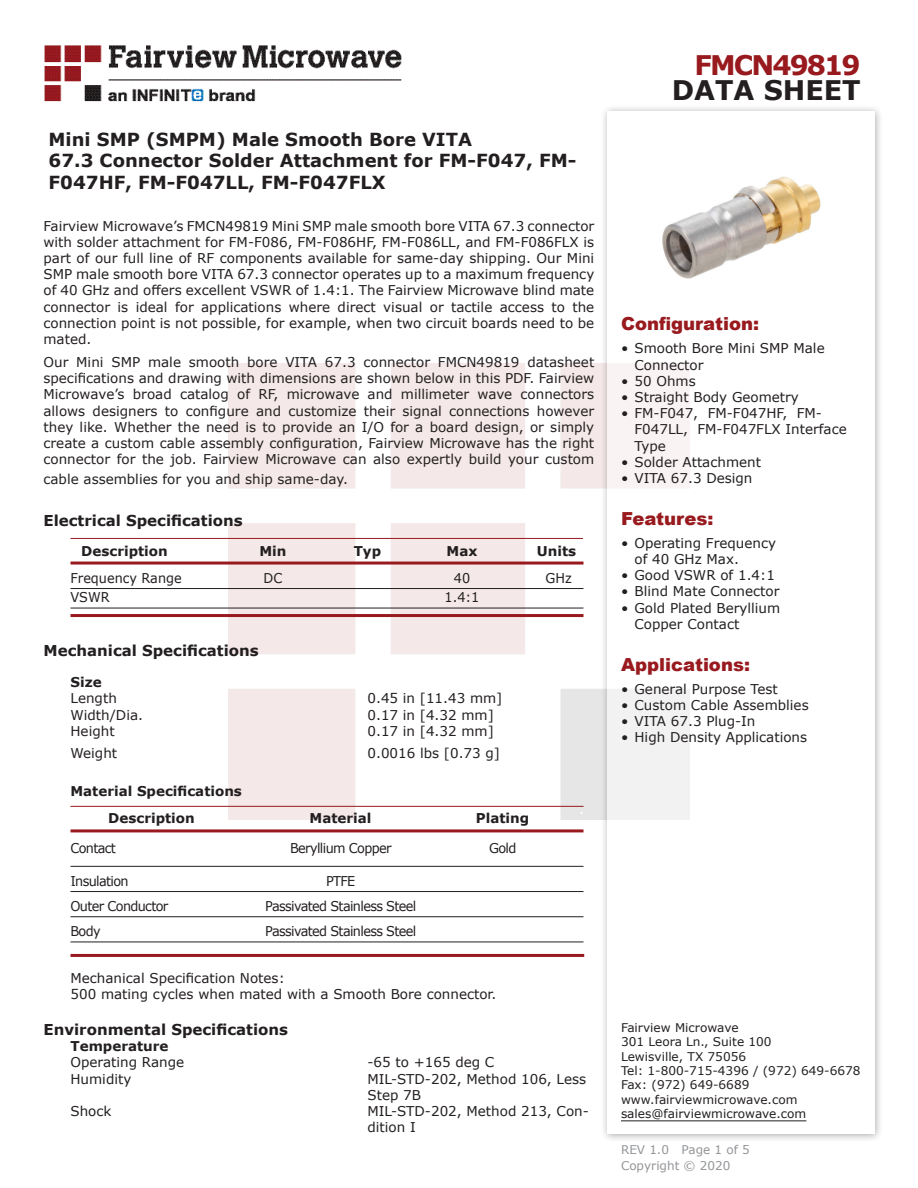
<style>
.page{position:relative;width:918px;height:1188px;background:#fff}
.page>*{position:absolute;margin:0;border:0;box-sizing:border-box;transform-origin:0 0}
.FM{font:700 27px "Verdana";letter-spacing:-.07em;color:#981a1e}
.t1{font:700 27px "Verdana";color:#231f20}
.Web_Description_Para{font:700 18px/21.6px "Verdana";color:#231f20}
.Applications_Header{font:900 18px "Arial";color:#981a1e}
.Head1{font:700 15px "Verdana";color:#231f20}
.MarketingDescription{font:13.5px/16.2px "Verdana";color:#231f20}
.Specs_Para{font:13.5px/16.2px "Verdana";color:#231f20}
.Table_Body_Connector{font:13.5px "Verdana";letter-spacing:-.05em;color:#231f20;scale:.95 1}
.Table-Body{font:13.5px "Verdana";color:#231f20;scale:.95 1}
.Head2{font:700 13.5px "Verdana";color:#231f20}
.Table_Header_Connect{font:700 13.5px "Verdana";color:#231f20}
.Table-Header{font:700 13.5px "Verdana";color:#231f20}
.Head2_after_Head1{font:700 13.5px "Verdana";color:#231f20}
.FM_Info{font:12px "Verdana";color:#231f20}
.REV_Info{font:12px "Verdana";color:#939598}
.Head1-2{font:700 10.5px "Verdana";color:#fff}
.Table-Body-2{font:7.5px "Verdana";color:#fff;scale:.95 1}
</style>
<div class="page">
<img style="left:44px;top:45px;width:358px;height:57px">
<hr style="left:70px;top:538px;width:513px;height:1px;background:#981a1e">
<hr style="left:70px;top:562px;width:514px;height:3px;background:#981a1e">
<hr style="left:70px;top:588px;width:514px;height:1px;background:#231f20">
<hr style="left:70px;top:608px;width:514px;height:1px;background:#231f20">
<hr style="left:70px;top:614px;width:514px;height:3px;background:#981a1e">
<hr style="left:70px;top:806px;width:514px;height:1px;background:#981a1e">
<hr style="left:70px;top:829px;width:514px;height:3px;background:#981a1e">
<hr style="left:70px;top:866px;width:514px;height:1px;background:#231f20">
<hr style="left:70px;top:891px;width:514px;height:1px;background:#231f20">
<hr style="left:70px;top:916px;width:514px;height:1px;background:#231f20">
<hr style="left:70px;top:942px;width:514px;height:1px;background:#231f20">
<hr style="left:70px;top:954px;width:514px;height:3px;background:#981a1e">
<div style="left:600px;top:104px;width:284px;height:1039px;background:#231f20;opacity:.75"></div>
<div style="left:608px;top:111px;width:267px;height:1023px;background:#fff"></div>
<hr style="left:621px;top:1120px;width:185px;height:1px;background:#231f20">
<img style="left:662px;top:176px;width:159px;height:103px">
<p class="Web_Description_Para" style="left:49px;top:128px;width:529px">Mini SMP (SMPM) Male Smooth Bore VITA<br>67.3 Connector Solder Attachment for FM-F047, FM-<br>F047HF, FM-F047LL, FM-F047FLX</p>
<p class="MarketingDescription" style="left:44px;top:217px;width:552px;text-align:justify">Fairview Microwave’s FMCN49819 Mini SMP male smooth bore VITA 67.3 connector with solder attachment for FM-F086, FM-F086HF, FM-F086LL, and FM-F086FLX is part of our full line of RF components available for same-day shipping. Our Mini SMP male smooth bore VITA 67.3 connector operates up to a maximum frequency of 40 GHz and offers excellent VSWR of 1.4:1. The Fairview Microwave blind mate connector is ideal for applications where direct visual or tactile access to the connection point is not possible, for example, when two circuit boards need to be mated.</p>
<p class="MarketingDescription" style="left:44px;top:354px;width:552px;text-align:justify">Our Mini SMP male smooth bore VITA 67.3 connector FMCN49819 datasheet specifications and drawing with dimensions are shown below in this PDF. Fairview Microwave’s broad catalog of RF, microwave and millimeter wave connectors allows designers to configure and customize their signal connections however they like. Whether the need is to provide an I/O for a board design, or simply create a custom cable assembly configuration, Fairview Microwave has the right connector for the job. Fairview Microwave can also expertly build your custom</p>
<p class="MarketingDescription" style="left:44px;top:471px;width:306px">cable assemblies for you and ship same-day.</p>
<p class="Head1" style="left:44px;top:510px;width:201px">Electrical Specifications</p>
<p class="Table-Header" style="left:81px;top:541px;width:88px">Description</p>
<p class="Table-Header" style="left:259px;top:541px;width:29px">Min</p>
<p class="Table-Header" style="left:354px;top:541px;width:29px">Typ</p>
<p class="Table-Header" style="left:447px;top:541px;width:32px">Max</p>
<p class="Table-Header" style="left:537px;top:541px;width:41px">Units</p>
<p class="Table-Body" style="left:70px;top:568px;width:119px">Frequency Range</p>
<p class="Table-Body" style="left:264px;top:568px;width:21px">DC</p>
<p class="Table-Body" style="left:454px;top:568px;width:19px">40</p>
<p class="Table-Body" style="left:546px;top:568px;width:29px">GHz</p>
<p class="Table-Body" style="left:70px;top:588px;width:43px">VSWR</p>
<p class="Table-Body" style="left:445px;top:588px;width:38px">1.4:1</p>
<p class="Head1" style="left:44px;top:640px;width:217px">Mechanical Specifications</p>
<p class="Head2" style="left:70px;top:673px;width:33px">Size</p>
<p class="Specs_Para" style="left:70px;top:690px;width:48px">Length</p>
<p class="Specs_Para" style="left:368px;top:690px;width:136px">0.45 in [11.43 mm]</p>
<p class="Specs_Para" style="left:70px;top:706px;width:74px">Width/Dia.</p>
<p class="Specs_Para" style="left:368px;top:706px;width:128px">0.17 in [4.32 mm]</p>
<p class="Specs_Para" style="left:70px;top:723px;width:46px">Height</p>
<p class="Specs_Para" style="left:368px;top:723px;width:128px">0.17 in [4.32 mm]</p>
<p class="Specs_Para" style="left:70px;top:745px;width:48px">Weight</p>
<p class="Specs_Para" style="left:368px;top:745px;width:134px">0.0016 lbs [0.73 g]</p>
<p class="Head2" style="left:70px;top:781px;width:173px">Material Specifications</p>
<p class="Head1-2" style="left:580px;top:803px;width:5px">.</p>
<p class="Table_Header_Connect" style="left:108px;top:809px;width:88px">Description</p>
<p class="Table_Header_Connect" style="left:310px;top:809px;width:63px">Material</p>
<p class="Table_Header_Connect" style="left:476px;top:809px;width:55px">Plating</p>
<p class="Table_Body_Connector" style="left:70px;top:839px;width:49px">Contact</p>
<p class="Table_Body_Connector" style="left:290px;top:839px;width:108px">Beryllium Copper</p>
<p class="Table_Body_Connector" style="left:489px;top:839px;width:30px">Gold</p>
<p class="Table_Body_Connector" style="left:70px;top:871px;width:63px">Insulation</p>
<p class="Table-Body-2" style="left:70px;top:878px;width:4px">.</p>
<p class="Table_Body_Connector" style="left:326px;top:871px;width:32px">PTFE</p>
<p class="Table_Body_Connector" style="left:70px;top:897px;width:105px">Outer Conductor</p>
<p class="Table-Body-2" style="left:70px;top:903px;width:4px">.</p>
<p class="Table_Body_Connector" style="left:265px;top:897px;width:160px">Passivated Stainless Steel</p>
<p class="Table_Body_Connector" style="left:70px;top:922px;width:33px">Body</p>
<p class="Table_Body_Connector" style="left:265px;top:922px;width:160px">Passivated Stainless Steel</p>
<p class="Specs_Para" style="left:70px;top:970px;width:216px">Mechanical Specification Notes:</p>
<p class="Specs_Para" style="left:70px;top:986px;width:427px">500 mating cycles when mated with a Smooth Bore connector.</p>
<p class="Head1" style="left:44px;top:1019px;width:246px">Environmental Specifications</p>
<p class="Head2_after_Head1" style="left:70px;top:1037px;width:100px">Temperature</p>
<p class="Specs_Para" style="left:70px;top:1054px;width:115px">Operating Range</p>
<p class="Specs_Para" style="left:368px;top:1054px;width:128px">-65 to +165 deg C</p>
<p class="Specs_Para" style="left:70px;top:1071px;width:62px">Humidity</p>
<p class="Specs_Para" style="left:368px;top:1071px;width:220px">MIL-STD-202, Method 106, Less<br>Step 7B</p>
<p class="Specs_Para" style="left:70px;top:1103px;width:42px">Shock</p>
<p class="Specs_Para" style="left:368px;top:1103px;width:223px">MIL-STD-202, Method 213, Con&shy;dition I</p>
<p class="FM" style="left:694px;top:46px;width:168px">FMCN49819</p>
<p class="t1" style="left:672px;top:71px;width:191px">DATA SHEET</p>
<p class="Applications_Header" style="left:621px;top:311px;width:140px">Configuration:</p>
<p class="MarketingDescription" style="left:634px;top:340px;width:192px;text-indent:-14px">• Smooth Bore Mini SMP Male<br>Connector</p>
<p class="MarketingDescription" style="left:621px;top:373px;width:76px">• 50 Ohms</p>
<p class="MarketingDescription" style="left:621px;top:389px;width:179px">• Straight Body Geometry</p>
<p class="MarketingDescription" style="left:634px;top:405px;width:214px;text-indent:-14px">• FM-F047, FM-F047HF, FM-<br>F047LL, FM-F047FLX Interface<br>Type</p>
<p class="MarketingDescription" style="left:621px;top:454px;width:142px">• Solder Attachment</p>
<p class="MarketingDescription" style="left:621px;top:470px;width:133px">• VITA 67.3 Design</p>
<p class="Applications_Header" style="left:621px;top:505px;width:94px">Features:</p>
<p class="MarketingDescription" style="left:634px;top:535px;width:143px;text-indent:-14px">• Operating Frequency of 40 GHz Max.</p>
<p class="MarketingDescription" style="left:621px;top:567px;width:155px">• Good VSWR of 1.4:1</p>
<p class="MarketingDescription" style="left:621px;top:583px;width:160px">• Blind Mate Connector</p>
<p class="MarketingDescription" style="left:634px;top:599px;width:147px;text-indent:-14px">• Gold Plated Beryllium<br>Copper Contact</p>
<p class="Applications_Header" style="left:621px;top:651px;width:131px">Applications:</p>
<p class="MarketingDescription" style="left:621px;top:680px;width:158px">• General Purpose Test</p>
<p class="MarketingDescription" style="left:621px;top:697px;width:189px">• Custom Cable Assemblies</p>
<p class="MarketingDescription" style="left:621px;top:713px;width:136px">• VITA 67.3 Plug-In</p>
<p class="MarketingDescription" style="left:621px;top:729px;width:188px">• High Density Applications</p>
<p class="FM_Info" style="left:621px;top:1019px;width:119px">Fairview Microwave</p>
<p class="FM_Info" style="left:621px;top:1034px;width:152px">301 Leora Ln., Suite 100</p>
<p class="FM_Info" style="left:621px;top:1048px;width:127px">Lewisville, TX 75056</p>
<p class="FM_Info" style="left:621px;top:1062px;width:241px">Tel: 1-800-715-4396 / (972) 649-6678</p>
<p class="FM_Info" style="left:621px;top:1077px;width:130px">Fax: (972) 649-6689</p>
<p class="FM_Info" style="left:621px;top:1091px;width:178px">www.fairviewmicrowave.com</p>
<p class="FM_Info" style="left:621px;top:1106px;width:187px">sales@fairviewmicrowave.com</p>
<p class="REV_Info" style="left:621px;top:1141px;width:130px">REV 1.0 Page 1 of 5</p>
<p class="REV_Info" style="left:621px;top:1157px;width:111px">Copyright © 2020</p>
</div>
